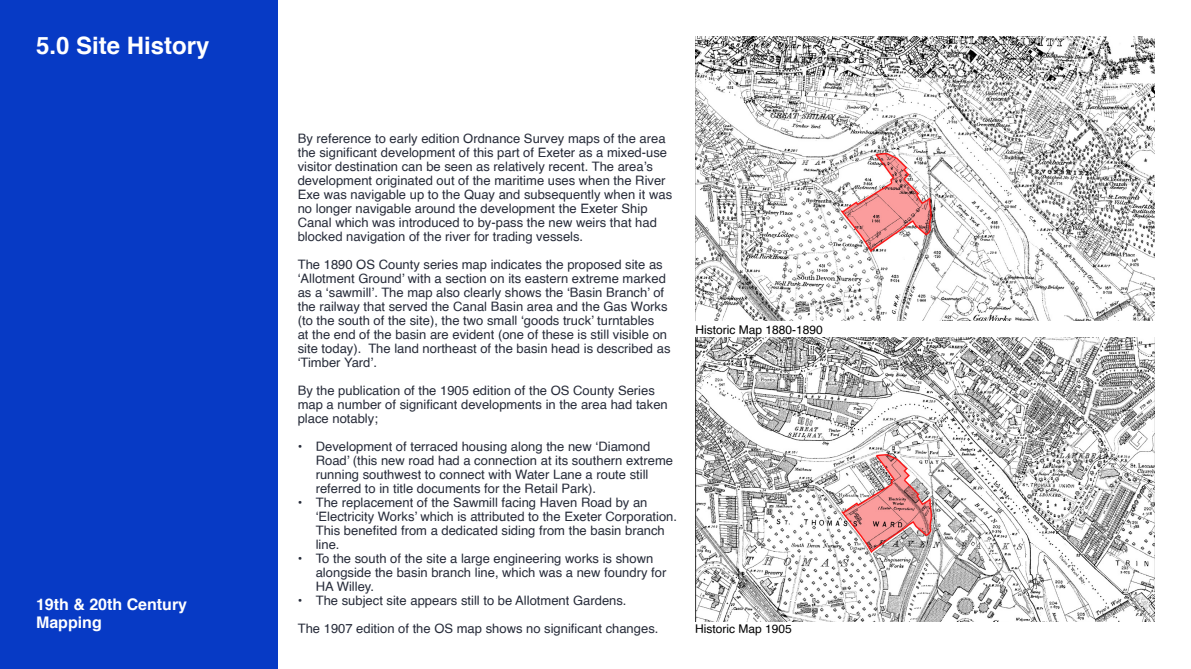
<style>
.page{position:relative;width:1191px;height:669px;background:#fff}
.page>*{position:absolute;margin:0;border:0;box-sizing:border-box;transform-origin:0 0}
.t1{font:700 24px "Helvetica";color:#fff}
.t2{font:700 16px/18px "Helvetica";color:#fff}
.t3{font:13px/14px "Helvetica";color:#262b39}
.t4{font:12px "Helvetica";color:#000}
</style>
<div class="page">
<div style="left:1px;top:0;width:277px;height:669px;background:#073ac5"></div>
<img style="left:695px;top:36px;width:460px;height:284px">
<img style="left:695px;top:337px;width:459px;height:285px">
<h1 class="t1" style="left:36px;top:26px;width:175px">5.0 Site History</h1>
<p class="t2" style="left:36px;top:595px;width:153px">19th &amp; 20th Century<br>Mapping</p>
<p class="t3" style="left:298px;top:132px;width:376px">By reference to early edition Ordnance Survey maps of the area the significant development of this part of Exeter as a mixed-use visitor destination can be seen as relatively recent. The area’s development originated out of the maritime uses when the River Exe was navigable up to the Quay and subsequently when it was no longer navigable around the development the Exeter Ship Canal which was introduced to by-pass the new weirs that had blocked navigation of the river for trading vessels.</p>
<p class="t3" style="left:298px;top:258px;width:374px">The 1890 OS County series map indicates the proposed site as ‘Allotment Ground’ with a section on its eastern extreme marked as a ‘sawmill’. The map also clearly shows the ‘Basin Branch’ of the railway that served the Canal Basin area and the Gas Works (to the south of the site), the two small ‘goods truck’ turntables<br>at the end of the basin are evident (one of these is still visible on site today). The land northeast of the basin head is described as ‘Timber Yard’.</p>
<p class="t3" style="left:298px;top:384px;width:371px">By the publication of the 1905 edition of the OS County Series map a number of significant developments in the area had taken place notably;</p>
<p class="t3" style="left:316px;top:440px;width:359px;text-indent:-18px">• Development of terraced housing along the new ‘Diamond Road’ (this new road had a connection at its southern extreme running southwest to connect with Water Lane a route still referred to in title documents for the Retail Park).</p>
<p class="t3" style="left:316px;top:496px;width:363px;text-indent:-18px">• The replacement of the Sawmill facing Haven Road by an ‘Electricity Works’ which is attributed to the Exeter Corporation.<br>This benefited from a dedicated siding from the basin branch line.</p>
<p class="t3" style="left:316px;top:552px;width:352px;text-indent:-18px">• To the south of the site a large engineering works is shown alongside the basin branch line, which was a new foundry for<br>HA Willey.</p>
<p class="t3" style="left:298px;top:587px;width:362px;line-height:28px">• The subject site appears still to be Allotment Gardens.<br>The 1907 edition of the OS map shows no significant changes.</p>
<p class="t4" style="left:695px;top:320px;width:129px">Historic Map 1880-1890</p>
<p class="t4" style="left:695px;top:619px;width:98px">Historic Map 1905</p>
</div>
